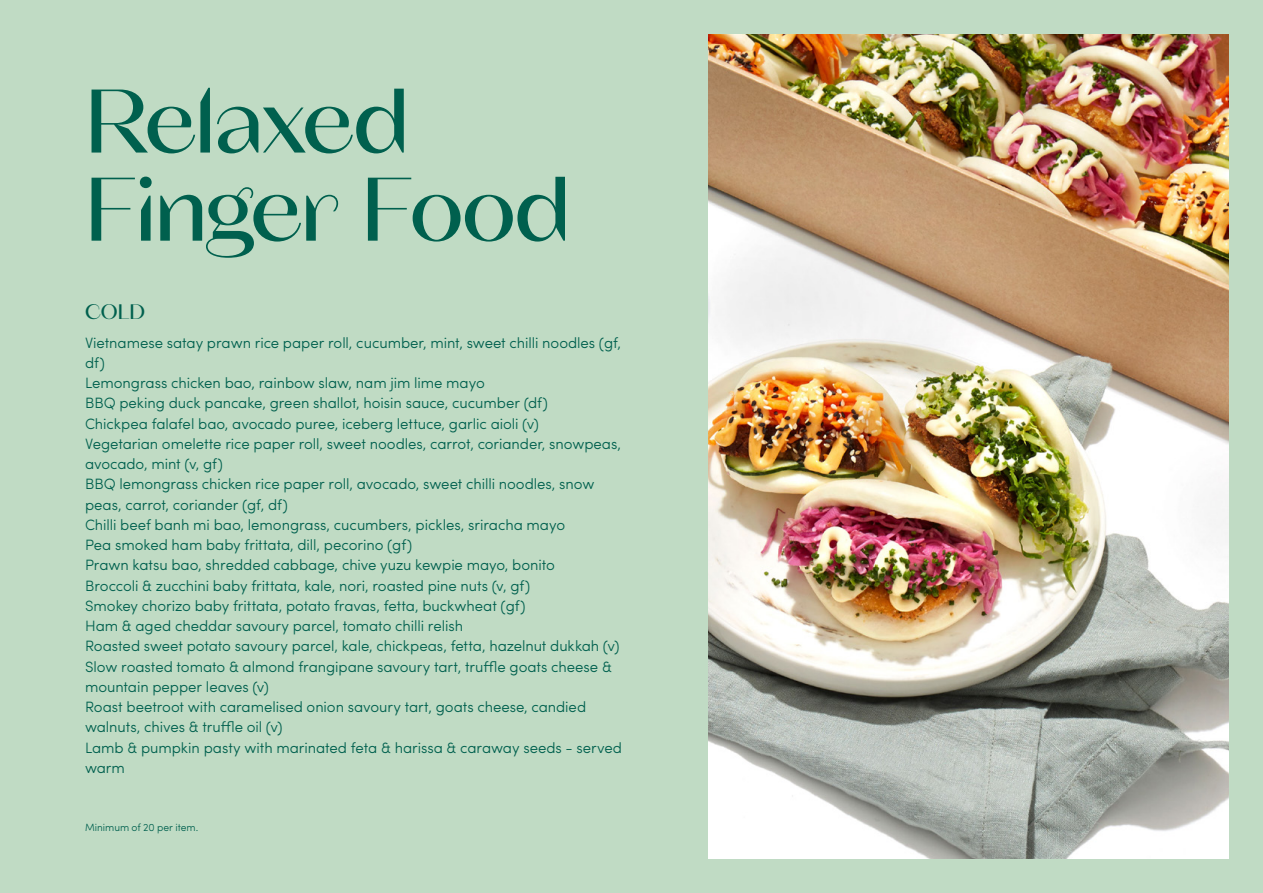
<style>
.page{position:relative;width:1263px;height:893px;background:#c0dbc4}
.page>*{position:absolute;margin:0;border:0;box-sizing:border-box;transform-origin:0 0}
.t1{font:500 90px/88.1px "Fromage";letter-spacing:-.015em;color:#00604e}
.t2{font:500 21px "Fromage";color:#00604e}
.t3{font:300 15px/20.2px "Sofia Pro";letter-spacing:-.005em;color:#00604e}
.t4{font:300 10.5px "Sofia Pro";color:#00604e}
</style>
<div class="page">
<img style="left:708px;top:34px;width:521px;height:825px">
<h1 class="t1" style="left:85px;top:79px;width:487px">Relaxed<br>Finger Food</h1>
<h2 class="t2" style="left:85px;top:300px;width:61px">COLD</h2>
<p class="t3" style="left:85px;top:331px;width:539px">Vietnamese satay prawn rice paper roll, cucumber, mint, sweet chilli noodles (gf, df)<br>Lemongrass chicken bao, rainbow slaw, nam jim lime mayo<br>BBQ peking duck pancake, green shallot, hoisin sauce, cucumber (df)<br>Chickpea falafel bao, avocado puree, iceberg lettuce, garlic aioli (v)<br>Vegetarian omelette rice paper roll, sweet noodles, carrot, coriander, snowpeas, avocado, mint (v, gf)<br>BBQ lemongrass chicken rice paper roll, avocado, sweet chilli noodles, snow peas, carrot, coriander (gf, df)<br>Chilli beef banh mi bao, lemongrass, cucumbers, pickles, sriracha mayo<br>Pea smoked ham baby frittata, dill, pecorino (gf)<br>Prawn katsu bao, shredded cabbage, chive yuzu kewpie mayo, bonito<br>Broccoli &amp; zucchini baby frittata, kale, nori, roasted pine nuts (v, gf)<br>Smokey chorizo baby frittata, potato fravas, fetta, buckwheat (gf)<br>Ham &amp; aged cheddar savoury parcel, tomato chilli relish<br>Roasted sweet potato savoury parcel, kale, chickpeas, fetta, hazelnut dukkah (v)<br>Slow roasted tomato &amp; almond frangipane savoury tart, truffle goats cheese &amp; mountain pepper leaves (v)<br>Roast beetroot with caramelised onion savoury tart, goats cheese, candied walnuts, chives &amp; truffle oil (v)<br>Lamb &amp; pumpkin pasty with marinated feta &amp; harissa &amp; caraway seeds - served warm</p>
<p class="t4" style="left:85px;top:819px;width:115px">Minimum of 20 per item.</p>
</div>
